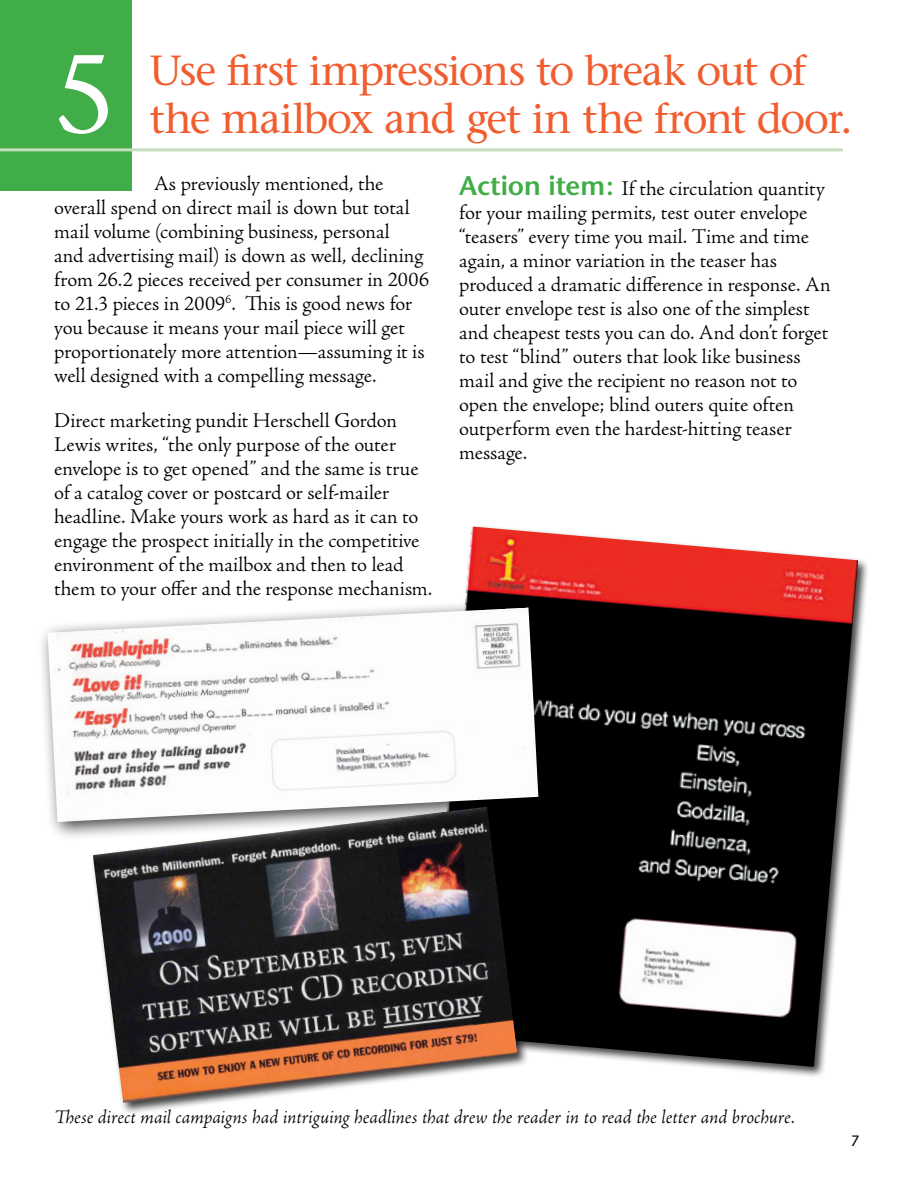
<style>
.page{position:relative;width:918px;height:1188px;background:#fff}
.page>*{position:absolute;margin:0;border:0;box-sizing:border-box;transform-origin:0 0}
.t1{font:110.55px "Stone Serif";color:#fff}
.t2{font:42px/48px "Stone Serif";letter-spacing:-.04em;color:#f15d2f}
.t3{font:300 21px/24px "Adobe Jenson Pro";color:#000}
.t4{font:italic 300 19.5px "Adobe Jenson Pro";color:#000}
.t5{font:15px "Stone Sans";color:#000}
.s1{font-family:"Stone Sans";font-weight:600;font-size:27px;color:#41ad49}
</style>
<div class="page">
<div style="left:0;top:0;width:132px;height:190px;background:#41ad49"></div>
<hr style="left:0;top:148px;width:843px;height:3px;background:#c7dfbf">
<div style="left:425px;top:524px;width:445px;height:555px;background:#000;opacity:.75"></div>
<img style="left:428px;top:526px;width:430px;height:541px">
<div style="left:38px;top:598px;width:520px;height:244px;background:#000;opacity:.75"></div>
<img style="left:48px;top:608px;width:490px;height:214px">
<div style="left:90px;top:804px;width:439px;height:311px;background:#000;opacity:.75"></div>
<img style="left:93px;top:807px;width:424px;height:296px">
<h1 class="t1" style="left:53px;top:29px;width:65px">5</h1>
<h2 class="t2" style="left:149px;top:46px;width:705px">Use first impressions to break out of the mailbox and get in the front door.</h2>
<p class="t3" style="left:54px;top:172px;width:376px;text-indent:100px">As previously mentioned, the overall spend on direct mail is down but total mail volume (combining business, personal<br>and advertising mail) is down as well, declining from 26.2 pieces received per consumer in 2006 to 21.3 pieces in 2009<sup>6</sup>. This is good news for you because it means your mail piece will get proportionately more attention—assuming it is well designed with a compelling message.</p>
<p class="t3" style="left:54px;top:408px;width:379px">Direct marketing pundit Herschell Gordon Lewis writes, “the only purpose of the outer envelope is to get opened” and the same is true of a catalog cover or postcard or self-mailer headline. Make yours work as hard as it can to engage the prospect initially in the competitive environment of the mailbox and then to lead them to your offer and the response mechanism.</p>
<p class="t3" style="left:459px;top:177px;width:373px"><span class="s1">Action item:</span> If the circulation quantity for your mailing permits, test outer envelope “teasers” every time you mail. Time and time again, a minor variation in the teaser has produced a dramatic difference in response. An outer envelope test is also one of the simplest and cheapest tests you can do. And don’t forget to test “blind” outers that look like business mail and give the recipient no reason not to open the envelope; blind outers quite often outperform even the hardest-hitting teaser message.</p>
<p class="t4" style="left:54px;top:1106px;width:743px">These direct mail campaigns had intriguing headlines that drew the reader in to read the letter and brochure.</p>
<p class="t5" style="left:851px;top:1132px;width:10px">7</p>
</div>
